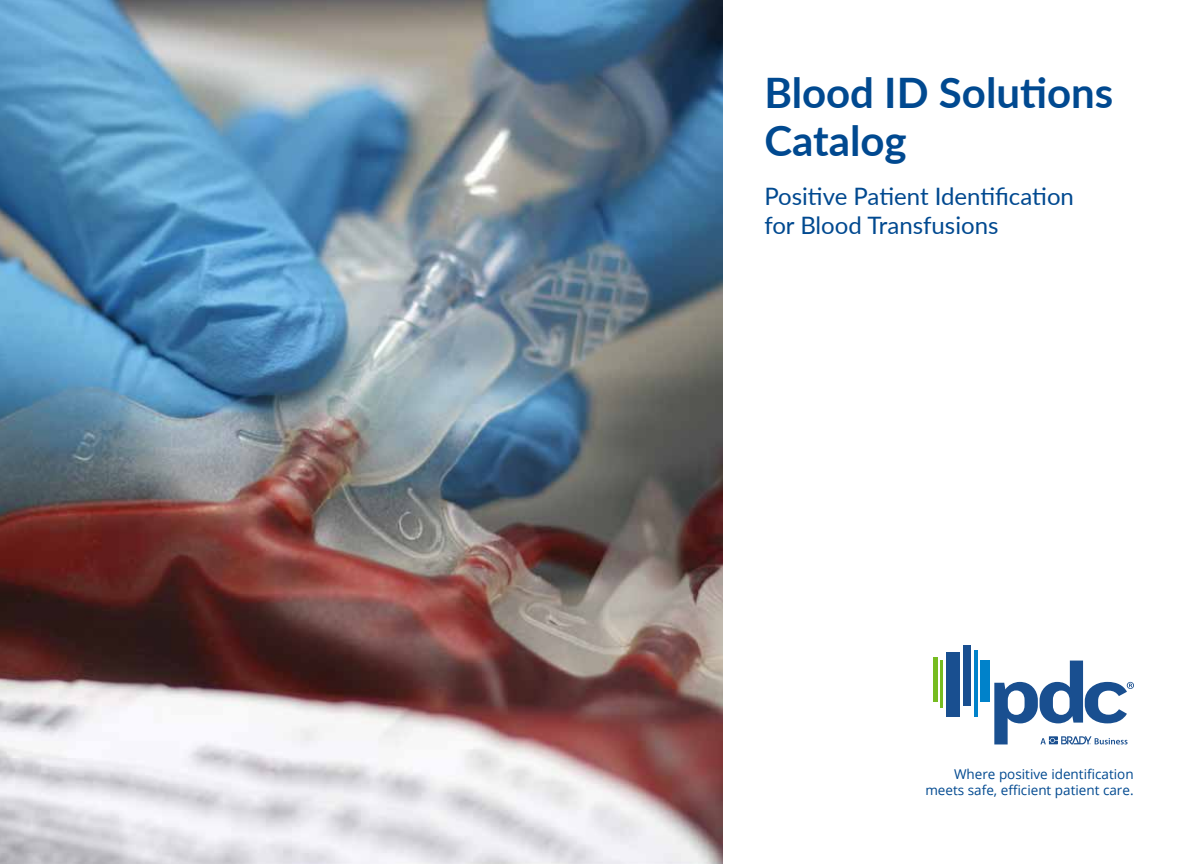
<style>
.page{position:relative;width:1188px;height:864px;background:#fff}
.page>*{position:absolute;margin:0;border:0;box-sizing:border-box;transform-origin:0 0}
.t1{font:700 42px/48px "Lato";color:#004990}
.t2{font:24px/28.8px "Lato";color:#004990}
.t3{font:13.5px/16.5px "Open Sans";color:#004990;text-align:right}
</style>
<div class="page">
<img style="left:0;top:0;width:723px;height:864px">
<div style="left:933px;top:657px;width:5px;height:45px;background:#76bc21"></div>
<hr style="left:940px;top:661px;width:2px;height:47px;background:#76bc21">
<div style="left:946px;top:652px;width:13px;height:65px;background:#194f90"></div>
<div style="left:963px;top:645px;width:7px;height:61px;background:#194f90"></div>
<hr style="left:975px;top:650px;width:3px;height:67px;background:#0082ca">
<div style="left:980px;top:661px;width:9px;height:41px;background:#0082ca"></div>
<svg style="left:994px;top:661px;width:140px;height:83px"></svg>
<h1 class="t1" style="left:764px;top:67px;width:351px">Blood ID Solutions<br>Catalog</h1>
<h2 class="t2" style="left:764px;top:181px;width:311px">Positive Patient Identification for Blood Transfusions</h2>
<p class="t3" style="left:925px;top:765px;width:210px">Where positive identification meets safe, efficient patient care.</p>
</div>
